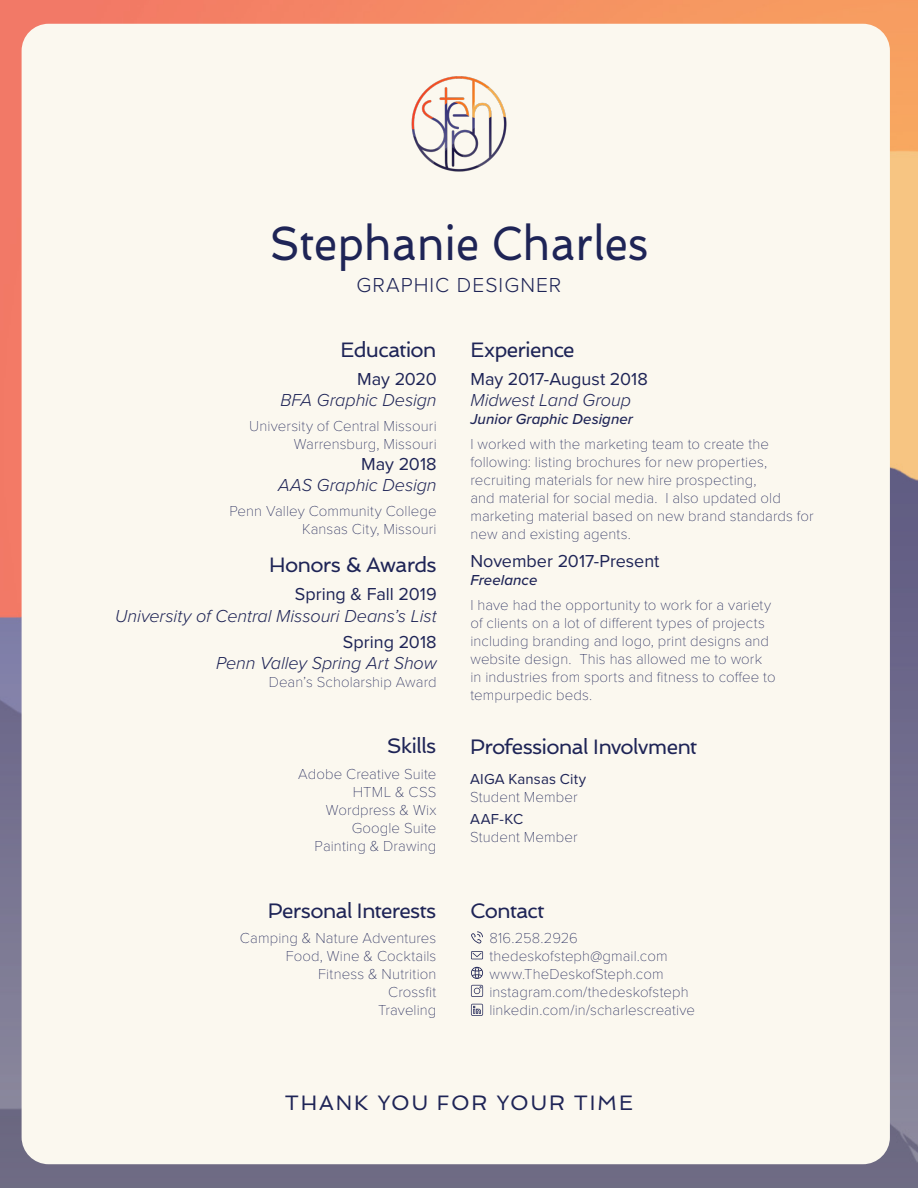
<style>
.page{position:relative;width:918px;height:1188px;background:#fff}
.page>*{position:absolute;margin:0;border:0;box-sizing:border-box;transform-origin:0 0}
.t1{font:48px "Spinnaker";color:#1e2456;scale:.89 1}
.t2{font:21px "Spinnaker";letter-spacing:-.035em;color:#1e2456}
.t3{font:21px "Spinnaker";letter-spacing:.085em;color:#1e2456}
.t4{font:300 21px "Proxima Nova";letter-spacing:.05em;color:#1e2456}
.t5{font:italic 300 18px "Proxima Nova";letter-spacing:-.005em;color:#1e2456}
.t6{font:18px "Proxima Nova";color:#1e2456}
.Body-LeftColumn{font:100 15px/18px "Proxima Nova T";letter-spacing:.005em;color:#1e2456}
.Body-RightColumn{font:100 15px "Proxima Nova T";letter-spacing:.01em;color:#1e2456}
.Body-LeftColumn-2{font:italic 500 15px "Proxima Nova";letter-spacing:.005em;color:#1e2456}
.t7{font:15px "Proxima Nova";letter-spacing:.01em;color:#1e2456}
</style>
<div class="page">
<img style="left:0;top:0;width:918px;height:1188px">
<div style="left:22px;top:24px;width:868px;height:1140px;background:#fbf8ef;border-radius:27px"></div>
<img style="left:411px;top:77px;width:96px;height:95px">
<svg style="left:471px;top:931px;width:12px;height:12px"></svg>
<svg style="left:471px;top:951px;width:12px;height:8px"></svg>
<svg style="left:471px;top:967px;width:12px;height:12px"></svg>
<svg style="left:471px;top:985px;width:12px;height:12px"></svg>
<svg style="left:471px;top:1004px;width:12px;height:12px"></svg>
<p class="t1" style="left:269px;top:215px;width:428px">Stephanie Charles</p>
<p class="t4" style="left:357px;top:269px;width:206px">GRAPHIC DESIGNER</p>
<p class="t2" style="left:341px;top:337px;width:98px">Education</p>
<p class="t6" style="left:357px;top:365px;width:81px">May 2020</p>
<p class="t5" style="left:280px;top:387px;width:158px">BFA Graphic Design</p>
<p class="Body-RightColumn" style="left:249px;top:415px;width:189px">University of Central Missouri</p>
<p class="Body-RightColumn" style="left:294px;top:433px;width:145px">Warrensburg, Missouri</p>
<p class="t6" style="left:361px;top:450px;width:77px">May 2018</p>
<p class="t5" style="left:278px;top:472px;width:160px">AAS Graphic Design</p>
<p class="Body-RightColumn" style="left:229px;top:500px;width:209px">Penn Valley Community College</p>
<p class="Body-RightColumn" style="left:302px;top:518px;width:136px">Kansas City, Missouri</p>
<p class="t2" style="left:269px;top:553px;width:169px">Honors &amp; Awards</p>
<p class="t6" style="left:295px;top:581px;width:143px">Spring &amp; Fall 2019</p>
<p class="t5" style="left:115px;top:602px;width:323px">University of Central Missouri Deans’s List</p>
<p class="t6" style="left:343px;top:628px;width:95px">Spring 2018</p>
<p class="t5" style="left:216px;top:650px;width:222px">Penn Valley Spring Art Show</p>
<p class="Body-LeftColumn" style="left:269px;top:672px;width:169px">Dean’s Scholarship Award</p>
<p class="t2" style="left:387px;top:734px;width:51px">Skills</p>
<p class="Body-LeftColumn" style="left:298px;top:764px;width:140px">Adobe Creative Suite</p>
<p class="Body-LeftColumn" style="left:353px;top:782px;width:85px">HTML &amp; CSS</p>
<p class="Body-LeftColumn" style="left:326px;top:800px;width:112px">Wordpress &amp; Wix</p>
<p class="Body-LeftColumn" style="left:352px;top:818px;width:86px">Google Suite</p>
<p class="Body-LeftColumn" style="left:315px;top:836px;width:123px">Painting &amp; Drawing</p>
<p class="t2" style="left:268px;top:898px;width:170px">Personal Interests</p>
<p class="Body-LeftColumn" style="left:240px;top:928px;width:198px">Camping &amp; Nature Adventures</p>
<p class="Body-LeftColumn" style="left:286px;top:946px;width:152px">Food, Wine &amp; Cocktails</p>
<p class="Body-LeftColumn" style="left:318px;top:964px;width:120px">Fitness &amp; Nutrition</p>
<p class="Body-LeftColumn" style="left:388px;top:982px;width:50px">Crossfit</p>
<p class="Body-LeftColumn" style="left:378px;top:1000px;width:60px">Traveling</p>
<p class="t2" style="left:470px;top:337px;width:106px">Experience</p>
<p class="t6" style="left:470px;top:365px;width:179px">May 2017-August 2018</p>
<p class="t5" style="left:470px;top:387px;width:162px">Midwest Land Group</p>
<p class="Body-LeftColumn-2" style="left:470px;top:408px;width:164px">Junior Graphic Designer</p>
<p class="Body-LeftColumn" style="left:470px;top:434px;width:345px">I worked with the marketing team to create the following: listing brochures for new properties, recruiting materials for new hire prospecting,<br>and material for social media. I also updated old marketing material based on new brand standards for new and existing agents.</p>
<p class="t6" style="left:470px;top:548px;width:191px">November 2017-Present</p>
<p class="Body-LeftColumn-2" style="left:470px;top:569px;width:68px">Freelance</p>
<p class="Body-LeftColumn" style="left:470px;top:595px;width:307px">I have had the opportunity to work for a variety of clients on a lot of different types of projects including branding and logo, print designs and website design. This has allowed me to work in industries from sports and fitness to coffee to tempurpedic beds.</p>
<p class="t2" style="left:470px;top:734px;width:229px">Professional Involvment</p>
<p class="t7" style="left:470px;top:768px;width:117px">AIGA Kansas City</p>
<p class="Body-LeftColumn" style="left:470px;top:788px;width:109px">Student Member</p>
<p class="t7" style="left:470px;top:808px;width:54px">AAF-KC</p>
<p class="Body-LeftColumn" style="left:470px;top:827px;width:109px">Student Member</p>
<p class="t2" style="left:470px;top:898px;width:76px">Contact</p>
<p class="Body-LeftColumn" style="left:489px;top:928px;width:90px">816.258.2926</p>
<p class="Body-LeftColumn" style="left:489px;top:946px;width:180px">thedeskofsteph@gmail.com</p>
<p class="Body-LeftColumn" style="left:489px;top:964px;width:176px">www.TheDeskofSteph.com</p>
<p class="Body-LeftColumn" style="left:489px;top:982px;width:201px">instagram.com/thedeskofsteph</p>
<p class="Body-LeftColumn" style="left:489px;top:1000px;width:207px">linkedin.com/in/scharlescreative</p>
<p class="t3" style="left:285px;top:1090px;width:350px">THANK YOU FOR YOUR TIME</p>
</div>
